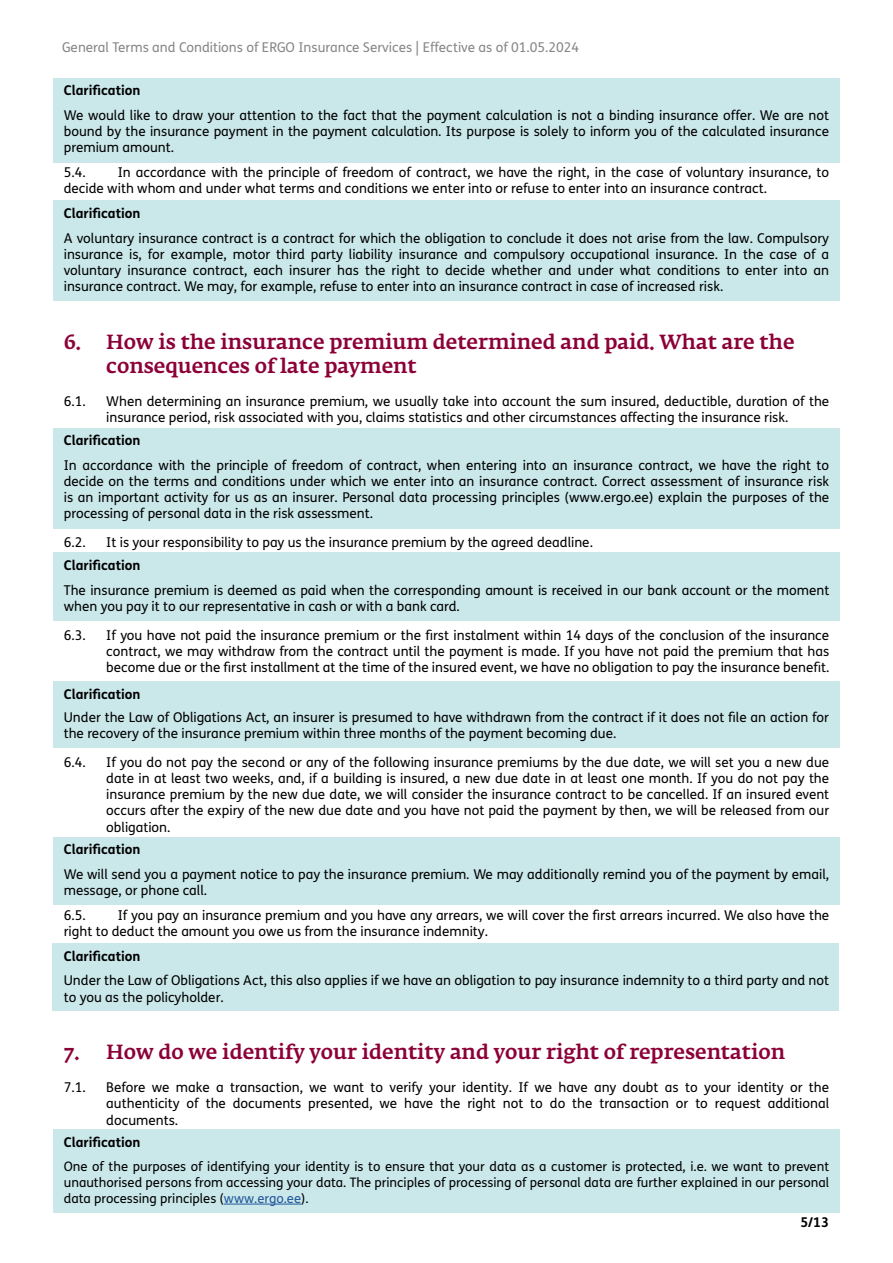
<style>
.page{position:relative;width:893px;height:1263px;background:#fff}
.page>*{position:absolute;margin:0;border:0;box-sizing:border-box;transform-origin:0 0}
.t1{font:500 20.25px/24.3px "Fedra Serif A Pro";color:#8c0037}
.t2{font:13.5px/16.2px "FS Me Pro";color:#000}
.t3{font:700 13.5px "FS Me Pro";color:#000}
.t4{font:13.5px "FS Me Pro";color:#868786}
.t5{font:13.05px/15.6px "FS Me Pro";color:#000;text-align:justify}
.s1{color:#22599b}
</style>
<div class="page">
<div style="left:53px;top:1129px;width:787px;height:84px;background:#cae7ea"></div>
<div style="left:53px;top:78px;width:787px;height:85px;background:#cae7ea"></div>
<div style="left:53px;top:837px;width:787px;height:68px;background:#cae7ea"></div>
<div style="left:53px;top:553px;width:787px;height:68px;background:#cae7ea"></div>
<div style="left:53px;top:682px;width:787px;height:66px;background:#cae7ea"></div>
<div style="left:52px;top:943px;width:786px;height:68px;background:#cae7ea"></div>
<div style="left:53px;top:428px;width:787px;height:101px;background:#cae7ea"></div>
<div style="left:53px;top:200px;width:787px;height:101px;background:#cae7ea"></div>
<hr style="left:224px;top:1204px;width:77px;height:1px;background:#22599b">
<p class="t4" style="left:62px;top:38px;width:519px">General Terms and Conditions of ERGO Insurance Services | Effective as of 01.05.2024</p>
<p class="t3" style="left:64px;top:80px;width:78px">Clarification</p>
<p class="t2" style="left:64px;top:107px;width:767px;text-align:justify">We would like to draw your attention to the fact that the payment calculation is not a binding insurance offer. We are not bound by the insurance payment in the payment calculation. Its purpose is solely to inform you of the calculated insurance premium amount.</p>
<p class="t2" style="left:64px;top:164px;width:23px">5.4.</p>
<p class="t2" style="left:64px;top:164px;width:767px;text-indent:54px">In accordance with the principle of freedom of contract, we have the right, in the case of voluntary insurance, to decide with whom and under what terms and conditions we enter into or refuse to enter into an insurance contract.</p>
<p class="t3" style="left:64px;top:203px;width:78px">Clarification</p>
<p class="t2" style="left:64px;top:229px;width:767px;text-align:justify">A voluntary insurance contract is a contract for which the obligation to conclude it does not arise from the law. Compulsory insurance is, for example, motor third party liability insurance and compulsory occupational insurance. In the case of a voluntary insurance contract, each insurer has the right to decide whether and under what conditions to enter into an insurance contract. We may, for example, refuse to enter into an insurance contract in case of increased risk.</p>
<h1 class="t1" style="left:106px;top:330px;width:690px;text-indent:-43px">6. How is the insurance premium determined and paid. What are the consequences of late payment</h1>
<p class="t2" style="left:64px;top:393px;width:23px">6.1.</p>
<p class="t2" style="left:106px;top:393px;width:724px">When determining an insurance premium, we usually take into account the sum insured, deductible, duration of the insurance period, risk associated with you, claims statistics and other circumstances affecting the insurance risk.</p>
<p class="t3" style="left:64px;top:430px;width:78px">Clarification</p>
<p class="t2" style="left:64px;top:457px;width:767px;text-align:justify">In accordance with the principle of freedom of contract, when entering into an insurance contract, we have the right to decide on the terms and conditions under which we enter into an insurance contract. Correct assessment of insurance risk is an important activity for us as an insurer. Personal data processing principles (www.ergo.ee) explain the purposes of the processing of personal data in the risk assessment.</p>
<p class="t2" style="left:64px;top:534px;width:23px">6.2.</p>
<p class="t2" style="left:106px;top:534px;width:488px">It is your responsibility to pay us the insurance premium by the agreed deadline.</p>
<p class="t3" style="left:64px;top:555px;width:78px">Clarification</p>
<p class="t2" style="left:64px;top:581px;width:767px">The insurance premium is deemed as paid when the corresponding amount is received in our bank account or the moment when you pay it to our representative in cash or with a bank card.</p>
<p class="t2" style="left:64px;top:627px;width:23px">6.3.</p>
<p class="t2" style="left:106px;top:627px;width:724px;text-align:justify">If you have not paid the insurance premium or the first instalment within 14 days of the conclusion of the insurance contract, we may withdraw from the contract until the payment is made. If you have not paid the premium that has become due or the first installment at the time of the insured event, we have no obligation to pay the insurance benefit.</p>
<p class="t3" style="left:64px;top:684px;width:78px">Clarification</p>
<p class="t2" style="left:64px;top:708px;width:767px">Under the Law of Obligations Act, an insurer is presumed to have withdrawn from the contract if it does not file an action for the recovery of the insurance premium within three months of the payment becoming due.</p>
<p class="t2" style="left:64px;top:754px;width:23px">6.4.</p>
<p class="t2" style="left:106px;top:754px;width:724px;text-align:justify">If you do not pay the second or any of the following insurance premiums by the due date, we will set you a new due date in at least two weeks, and, if a building is insured, a new due date in at least one month. If you do not pay the insurance premium by the new due date, we will consider the insurance contract to be cancelled. If an insured event occurs after the expiry of the new due date and you have not paid the payment by then, we will be released from our obligation.</p>
<p class="t3" style="left:64px;top:839px;width:78px">Clarification</p>
<p class="t2" style="left:64px;top:866px;width:767px">We will send you a payment notice to pay the insurance premium. We may additionally remind you of the payment by email, message, or phone call.</p>
<p class="t2" style="left:64px;top:907px;width:23px">6.5.</p>
<p class="t2" style="left:64px;top:907px;width:767px;text-indent:54px">If you pay an insurance premium and you have any arrears, we will cover the first arrears incurred. We also have the right to deduct the amount you owe us from the insurance indemnity.</p>
<p class="t3" style="left:64px;top:945px;width:78px">Clarification</p>
<p class="t2" style="left:64px;top:972px;width:767px">Under the Law of Obligations Act, this also applies if we have an obligation to pay insurance indemnity to a third party and not to you as the policyholder.</p>
<h1 class="t1" style="left:64px;top:1040px;width:723px">7. How do we identify your identity and your right of representation</h1>
<p class="t2" style="left:64px;top:1079px;width:23px">7.1.</p>
<p class="t2" style="left:106px;top:1079px;width:724px;text-align:justify">Before we make a transaction, we want to verify your identity. If we have any doubt as to your identity or the authenticity of the documents presented, we have the right not to do the transaction or to request additional documents.</p>
<p class="t3" style="left:64px;top:1132px;width:78px">Clarification</p>
<p class="t5" style="left:64px;top:1159px;width:767px">One of the purposes of identifying your identity is to ensure that your data as a customer is protected, i.e. we want to prevent unauthorised persons from accessing your data. The principles of processing of personal data are further explained in our personal data processing principles (<span class="s1">www.ergo.ee</span>).</p>
<p class="t3" style="left:800px;top:1211px;width:30px">5/13</p>
</div>
